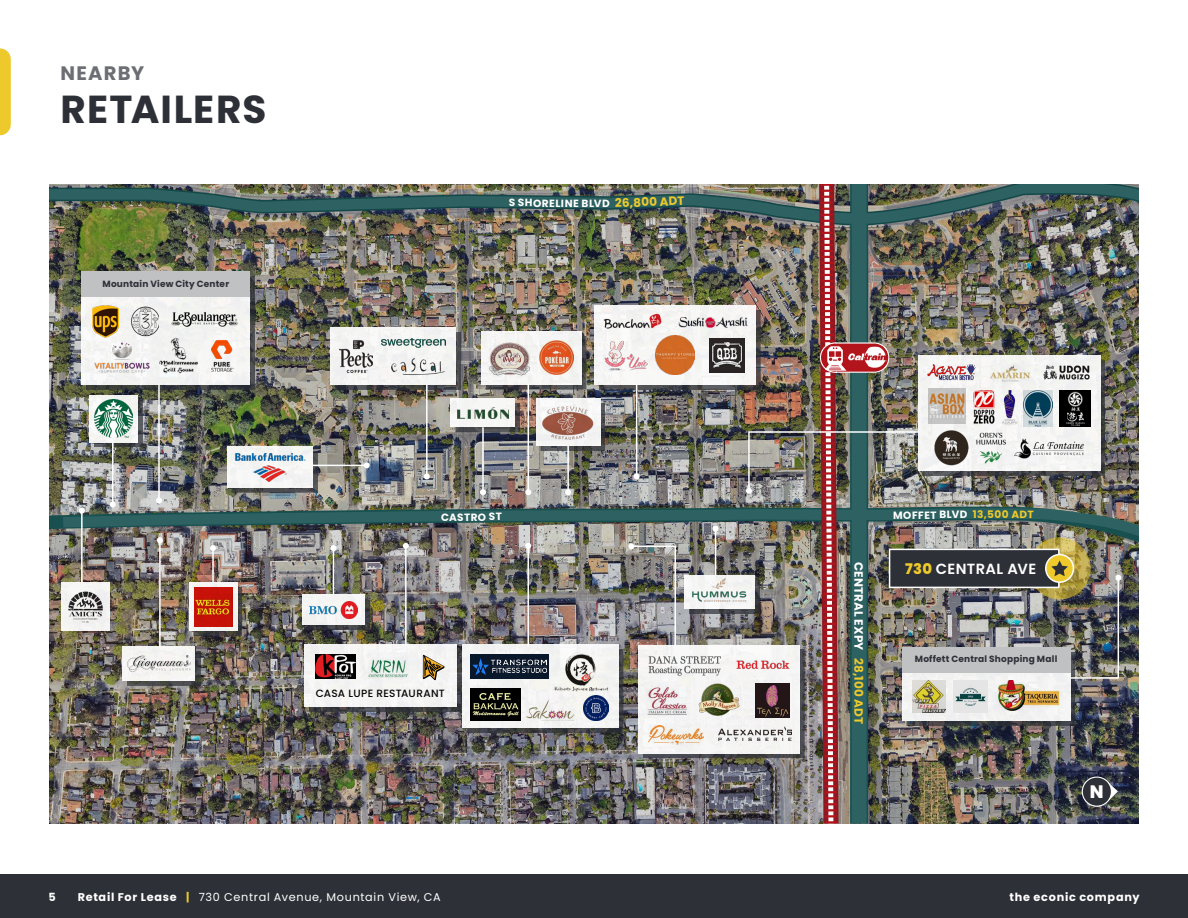
<style>
.page{position:relative;width:1188px;height:918px;background:#fff}
.page>*{position:absolute;margin:0;border:0;box-sizing:border-box;transform-origin:0 0}
.t1{font:700 39px "Poppins";letter-spacing:.025em;color:#2d3037}
.t2{font:700 19.5px "Poppins";letter-spacing:.06em;color:#6c6e73}
.t3{font:800 18px "Poppins";color:#fff}
.t4{font:600 14.7px "Poppins";letter-spacing:.025em;color:#fff}
.t5{font:700 12px "Poppins";letter-spacing:.01em;color:#fff}
.t6{font:700 12px "Poppins";color:#edc92b}
.t7{font:11.25px "Poppins";letter-spacing:.065em;color:#fff}
.t8{font:700 11.25px "Poppins";letter-spacing:.065em;color:#fff}
.t9{font:700 10.5px "Poppins";letter-spacing:.025em;color:#fff}
.t10{font:500 10.5px "Poppins";letter-spacing:.02em;color:#040503}
.t11{font:700 10.5px "Poppins";color:#edc92b}
.t12{font:700 9px "Poppins";letter-spacing:.02em;color:#2d3037}
.s1{color:#edc92b}
.s2{font-weight:800;color:#edc92b}
.s3{font-weight:700}
.s4{font-weight:700;color:#edc92b}
</style>
<div class="page">
<div style="left:0;top:874px;width:1188px;height:44px;background:#2d3037"></div>
<img style="left:49px;top:229px;width:1090px;height:595px">
<img style="left:49px;top:500px;width:1090px;height:55px">
<img style="left:49px;top:184px;width:1090px;height:45px">
<svg style="left:1082px;top:777px;width:36px;height:30px"></svg>
<img style="left:52px;top:503px;width:1087px;height:48px">
<hr style="left:81px;top:511px;width:2px;height:72px;background:#fff">
<svg style="left:79px;top:508px;width:6px;height:6px"></svg>
<hr style="left:159px;top:540px;width:2px;height:106px;background:#fff">
<svg style="left:157px;top:537px;width:6px;height:6px"></svg>
<hr style="left:212px;top:548px;width:2px;height:35px;background:#fff">
<svg style="left:210px;top:545px;width:6px;height:6px"></svg>
<hr style="left:333px;top:548px;width:1px;height:47px;background:#fff">
<svg style="left:330px;top:545px;width:6px;height:6px"></svg>
<hr style="left:715px;top:529px;width:1px;height:46px;background:#fff">
<svg style="left:713px;top:526px;width:6px;height:6px"></svg>
<hr style="left:405px;top:546px;width:2px;height:100px;background:#fff">
<svg style="left:403px;top:543px;width:6px;height:6px"></svg>
<hr style="left:527px;top:546px;width:2px;height:100px;background:#fff">
<svg style="left:525px;top:543px;width:6px;height:6px"></svg>
<div style="left:94px;top:399px;width:49px;height:48px;background:#2d3037;opacity:.75"></div>
<div style="left:89px;top:395px;width:49px;height:47px;background:#f4f4f2"></div>
<div style="left:61px;top:583px;width:49px;height:48px;background:#f4f4f2"></div>
<div style="left:193px;top:587px;width:49px;height:49px;background:#2d3037;opacity:.75"></div>
<svg style="left:189px;top:583px;width:48px;height:48px"></svg>
<div style="left:307px;top:599px;width:63px;height:31px;background:#2d3037;opacity:.75"></div>
<div style="left:302px;top:595px;width:63px;height:30px;background:#f4f4f3"></div>
<div style="left:232px;top:451px;width:86px;height:41px;background:#2d3037;opacity:.75"></div>
<div style="left:227px;top:446px;width:86px;height:41px;background:#f4f4f3"></div>
<div style="left:86px;top:276px;width:169px;height:113px;background:#2d3037;opacity:.75"></div>
<div style="left:82px;top:271px;width:168px;height:114px;background:#f3f4f2"></div>
<div style="left:907px;top:652px;width:168px;height:74px;background:#2d3037;opacity:.75"></div>
<div style="left:902px;top:647px;width:168px;height:74px;background:#f2f2f1"></div>
<div style="left:82px;top:271px;width:168px;height:26px;background:#c0c1c3"></div>
<div style="left:902px;top:647px;width:168px;height:26px;background:#c0c1c3"></div>
<img style="left:95px;top:400px;width:37px;height:38px">
<img style="left:68px;top:591px;width:35px;height:32px">
<img style="left:194px;top:588px;width:38px;height:38px">
<img style="left:309px;top:601px;width:49px;height:17px">
<div style="left:689px;top:580px;width:70px;height:34px;background:#2d3037;opacity:.75"></div>
<div style="left:684px;top:575px;width:70px;height:34px;background:#f6f5f6"></div>
<img style="left:692px;top:579px;width:54px;height:23px">
<div style="left:455px;top:403px;width:65px;height:29px;background:#2d3037;opacity:.75"></div>
<div style="left:451px;top:398px;width:64px;height:29px;background:#f6f6f5"></div>
<img style="left:458px;top:408px;width:50px;height:10px">
<img style="left:235px;top:453px;width:71px;height:28px">
<img style="left:92px;top:306px;width:26px;height:31px">
<img style="left:919px;top:680px;width:27px;height:33px">
<img style="left:132px;top:306px;width:27px;height:31px">
<img style="left:954px;top:680px;width:34px;height:33px">
<img style="left:172px;top:312px;width:66px;height:15px">
<img style="left:998px;top:680px;width:62px;height:31px">
<img style="left:95px;top:342px;width:55px;height:31px">
<img style="left:159px;top:337px;width:38px;height:36px">
<img style="left:211px;top:340px;width:23px;height:32px">
<div style="left:486px;top:336px;width:100px;height:54px;background:#2d3037;opacity:.75"></div>
<div style="left:481px;top:331px;width:101px;height:54px;background:#f5f5f4"></div>
<div style="left:335px;top:332px;width:126px;height:57px;background:#2d3037;opacity:.75"></div>
<div style="left:330px;top:328px;width:126px;height:57px;background:#f4f4f3"></div>
<img style="left:489px;top:342px;width:41px;height:34px">
<img style="left:339px;top:340px;width:34px;height:33px">
<img style="left:540px;top:341px;width:33px;height:34px">
<img style="left:382px;top:338px;width:63px;height:10px">
<img style="left:391px;top:358px;width:55px;height:17px">
<div style="left:309px;top:649px;width:152px;height:63px;background:#2d3037;opacity:.75"></div>
<div style="left:304px;top:645px;width:152px;height:62px;background:#f4f4f3"></div>
<img style="left:316px;top:655px;width:40px;height:23px">
<img style="left:368px;top:659px;width:40px;height:19px">
<svg style="left:423px;top:655px;width:22px;height:25px"></svg>
<div style="left:467px;top:649px;width:156px;height:84px;background:#2d3037;opacity:.75"></div>
<div style="left:462px;top:645px;width:156px;height:83px;background:#f4f4f3"></div>
<div style="left:470px;top:655px;width:78px;height:24px;background:#0a182c"></div>
<img style="left:472px;top:659px;width:75px;height:15px">
<img style="left:470px;top:688px;width:50px;height:33px">
<img style="left:526px;top:700px;width:49px;height:21px">
<img style="left:554px;top:652px;width:54px;height:39px">
<img style="left:584px;top:696px;width:25px;height:25px">
<img style="left:628px;top:543px;width:49px;height:105px">
<div style="left:643px;top:649px;width:162px;height:109px;background:#2d3037;opacity:.75"></div>
<div style="left:639px;top:645px;width:161px;height:108px;background:#f5f4f4"></div>
<img style="left:648px;top:656px;width:73px;height:20px">
<img style="left:648px;top:726px;width:56px;height:19px">
<img style="left:736px;top:660px;width:10px;height:10px">
<img style="left:719px;top:728px;width:27px;height:13px">
<img style="left:647px;top:686px;width:40px;height:29px">
<img style="left:698px;top:683px;width:42px;height:33px">
<div style="left:599px;top:310px;width:162px;height:79px;background:#2d3037;opacity:.75"></div>
<div style="left:595px;top:305px;width:161px;height:80px;background:#f6f6f5"></div>
<img style="left:603px;top:313px;width:59px;height:16px">
<img style="left:678px;top:317px;width:68px;height:12px">
<img style="left:710px;top:339px;width:34px;height:34px">
<img style="left:604px;top:341px;width:44px;height:30px">
<img style="left:656px;top:336px;width:38px;height:38px">
<div style="left:923px;top:360px;width:182px;height:116px;background:#2d3037;opacity:.75"></div>
<div style="left:918px;top:355px;width:182px;height:116px;background:#f4f4f3"></div>
<img style="left:990px;top:365px;width:40px;height:17px">
<img style="left:1014px;top:438px;width:70px;height:21px">
<img style="left:927px;top:364px;width:49px;height:16px">
<img style="left:928px;top:388px;width:37px;height:35px">
<img style="left:1043px;top:364px;width:47px;height:16px">
<img style="left:973px;top:390px;width:18px;height:34px">
<img style="left:1060px;top:390px;width:30px;height:37px">
<img style="left:1024px;top:390px;width:29px;height:37px">
<img style="left:976px;top:432px;width:30px;height:32px">
<img style="left:934px;top:430px;width:35px;height:35px">
<img style="left:991px;top:390px;width:37px;height:35px">
<img style="left:746px;top:184px;width:173px;height:640px">
<svg style="left:0;top:48px;width:11px;height:87px"></svg>
<div style="left:127px;top:651px;width:73px;height:35px;background:#2d3037;opacity:.75"></div>
<div style="left:123px;top:646px;width:72px;height:35px;background:#f5f5f2"></div>
<img style="left:128px;top:655px;width:63px;height:17px">
<svg style="left:1029px;top:537px;width:62px;height:62px"></svg>
<div style="left:889px;top:549px;width:171px;height:39px;background:#2d3037;border:2px solid #fff"></div>
<svg style="left:1045px;top:554px;width:29px;height:29px"></svg>
<img style="left:1051px;top:560px;width:70px;height:119px">
<div style="left:541px;top:403px;width:64px;height:48px;background:#2d3037;opacity:.75"></div>
<div style="left:536px;top:398px;width:64px;height:48px;background:#f5f5f5"></div>
<img style="left:543px;top:406px;width:50px;height:33px">
<hr style="left:567px;top:446px;width:2px;height:46px;background:#fff">
<svg style="left:565px;top:489px;width:6px;height:6px"></svg>
<hr style="left:482px;top:427px;width:2px;height:65px;background:#fff">
<svg style="left:480px;top:489px;width:6px;height:6px"></svg>
<hr style="left:528px;top:385px;width:1px;height:107px;background:#fff">
<svg style="left:525px;top:489px;width:6px;height:6px"></svg>
<hr style="left:636px;top:385px;width:1px;height:91px;background:#fff">
<svg style="left:634px;top:473px;width:6px;height:6px"></svg>
<hr style="left:426px;top:385px;width:2px;height:91px;background:#fff">
<svg style="left:424px;top:473px;width:6px;height:6px"></svg>
<hr style="left:313px;top:465px;width:54px;height:1px;background:#fff">
<svg style="left:364px;top:462px;width:6px;height:6px"></svg>
<hr style="left:112px;top:442px;width:2px;height:63px;background:#fff">
<svg style="left:110px;top:502px;width:6px;height:6px"></svg>
<hr style="left:158px;top:385px;width:2px;height:116px;background:#fff">
<svg style="left:156px;top:498px;width:6px;height:6px"></svg>
<svg style="left:1012px;top:511px;width:21px;height:7px"></svg>
<p class="t2" style="left:60px;top:62px;width:85px">NEARBY</p>
<p class="t1" style="left:60px;top:87px;width:208px">RETAILERS</p>
<p class="t12" style="left:102px;top:278px;width:128px">Mountain View City Center</p>
<p class="t9" style="left:509px;top:196px;width:103px;rotate:1deg">S SHORELINE BLVD</p>
<h3 class="t6" style="left:615px;top:196px;width:71px;rotate:-2deg">26,800 ADT</h3>
<p class="t9" style="left:441px;top:511px;width:62px">CASTRO ST</p>
<p class="t9" style="left:893px;top:510px;width:76px;rotate:-1deg">MOFFET BLVD</p>
<p class="t11" style="left:973px;top:508px;width:37px">13,500</p>
<p class="t10" style="left:316px;top:687px;width:131px">CASA LUPE RESTAURANT</p>
<h3 class="t5" style="left:866px;top:562px;width:164px;rotate:90deg">CENTRAL EXPY <span class="s1">28,100 ADT</span></h3>
<p class="t4" style="left:905px;top:561px;width:133px"><span class="s2">730</span> CENTRAL AVE</p>
<p class="t12" style="left:915px;top:654px;width:144px">Moffett Central Shopping Mall</p>
<p class="t3" style="left:1090px;top:781px;width:15px">N</p>
<p class="t8" style="left:48px;top:890px;width:9px">5</p>
<p class="t7" style="left:78px;top:890px;width:364px"><span class="s3">Retail For Lease</span> <span class="s4">|</span> 730 Central Avenue, Mountain View, CA</p>
<p class="t8" style="left:1009px;top:890px;width:132px">the econic company</p>
</div>
